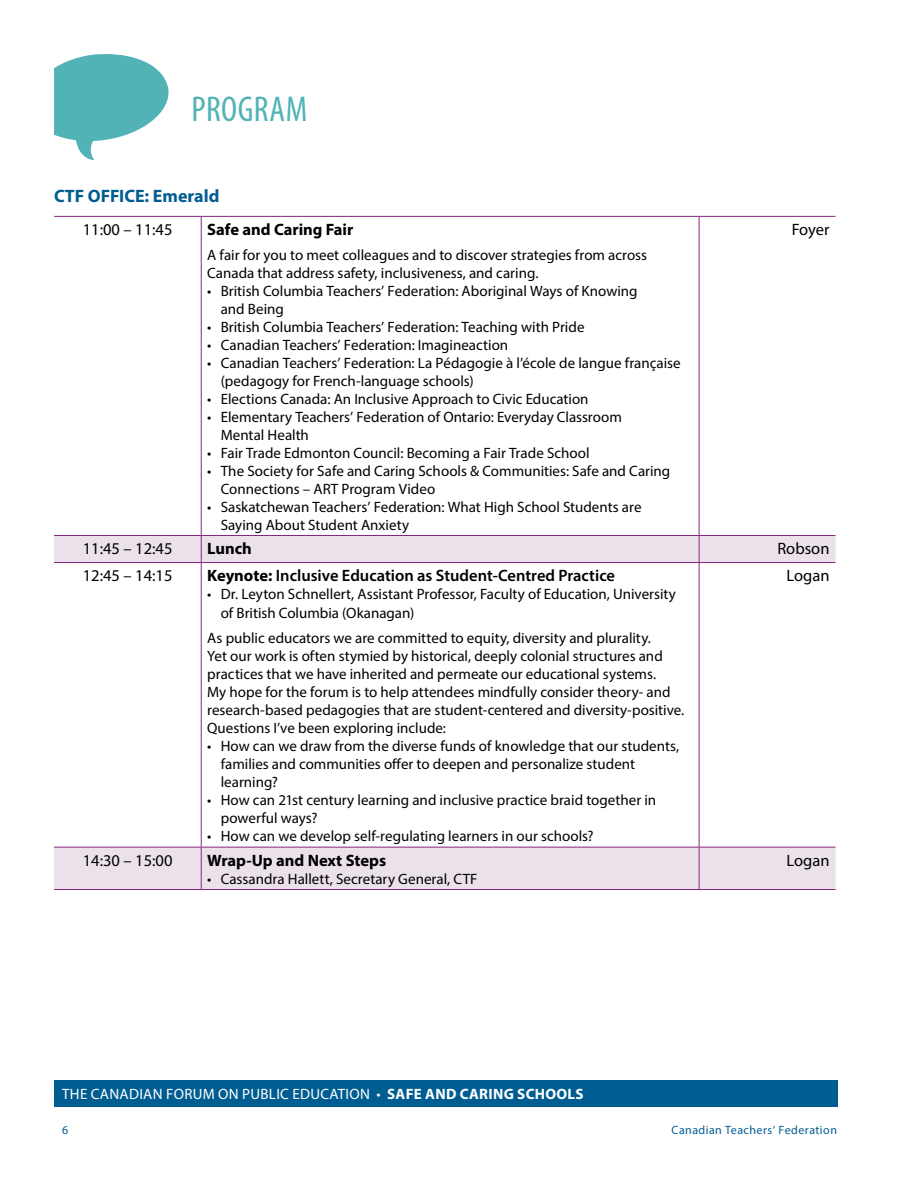
<style>
.page{position:relative;width:918px;height:1188px;background:#fff}
.page>*{position:absolute;margin:0;border:0;box-sizing:border-box;transform-origin:0 0}
.t1{font:condensed 36px "Myriad Pro";letter-spacing:.01em;color:#52b3b6}
.t2{font:700 18px "Myriad Pro";color:#005d92}
.t3{font:16.5px "Myriad Pro";color:#000}
.t4{font:600 16.5px "Myriad Pro";color:#000}
.t5{font:700 16.5px "Myriad Pro";color:#000}
.t6{font:15px/18px "Myriad Pro";color:#000}
.t7{font:15px "Myriad Pro";letter-spacing:.02em;color:#fff}
.t8{font:12px "Myriad Pro";letter-spacing:.04em;color:#005d92}
.s1{font-weight:700}
</style>
<div class="page">
<div style="left:54px;top:1080px;width:783px;height:27px;background:#005d92"></div>
<svg style="left:54px;top:54px;width:115px;height:106px"></svg>
<svg style="left:54px;top:536px;width:782px;height:353px"></svg>
<hr style="left:201px;top:216px;width:498px;height:1px;background:#86277f">
<hr style="left:699px;top:216px;width:137px;height:1px;background:#86277f">
<hr style="left:54px;top:535px;width:147px;height:1px;background:#86277f">
<hr style="left:201px;top:535px;width:498px;height:1px;background:#86277f">
<hr style="left:699px;top:535px;width:137px;height:1px;background:#86277f">
<hr style="left:54px;top:562px;width:147px;height:1px;background:#86277f">
<hr style="left:201px;top:562px;width:498px;height:1px;background:#86277f">
<hr style="left:699px;top:562px;width:137px;height:1px;background:#86277f">
<hr style="left:54px;top:847px;width:147px;height:1px;background:#86277f">
<hr style="left:201px;top:847px;width:498px;height:1px;background:#86277f">
<hr style="left:699px;top:847px;width:137px;height:1px;background:#86277f">
<hr style="left:54px;top:889px;width:147px;height:1px;background:#86277f">
<hr style="left:201px;top:889px;width:498px;height:1px;background:#86277f">
<hr style="left:699px;top:889px;width:137px;height:1px;background:#86277f">
<hr style="left:201px;top:217px;width:1px;height:318px;background:#86277f">
<hr style="left:699px;top:217px;width:1px;height:318px;background:#86277f">
<svg style="left:201px;top:536px;width:1px;height:26px"></svg>
<svg style="left:699px;top:536px;width:1px;height:26px"></svg>
<hr style="left:201px;top:563px;width:1px;height:284px;background:#86277f">
<hr style="left:699px;top:563px;width:1px;height:284px;background:#86277f">
<hr style="left:201px;top:848px;width:1px;height:41px;background:#86277f">
<hr style="left:699px;top:848px;width:1px;height:41px;background:#86277f">
<hr style="left:54px;top:216px;width:147px;height:1px;background:#86277f">
<h1 class="t1" style="left:192px;top:87px;width:117px">PROGRAM</h1>
<p class="t2" style="left:54px;top:184px;width:167px">CTF OFFICE: Emerald</p>
<p class="t3" style="left:83px;top:219px;width:91px">11:00 – 11:45</p>
<p class="t5" style="left:207px;top:218px;width:148px">Safe and Caring Fair</p>
<p class="t6" style="left:207px;top:245px;width:441px">A fair for you to meet colleagues and to discover strategies from across<br>Canada that address safety, inclusiveness, and caring.</p>
<p class="t6" style="left:221px;top:281px;width:418px;text-indent:-14px">• British Columbia Teachers’ Federation: Aboriginal Ways of Knowing and Being</p>
<p class="t6" style="left:207px;top:317px;width:379px">• British Columbia Teachers’ Federation: Teaching with Pride</p>
<p class="t6" style="left:207px;top:335px;width:303px">• Canadian Teachers’ Federation: Imagineaction</p>
<p class="t6" style="left:221px;top:353px;width:462px;text-indent:-14px">• Canadian Teachers’ Federation: La Pédagogie à l’école de langue française (pedagogy for French-language schools)</p>
<p class="t6" style="left:207px;top:389px;width:383px">• Elections Canada: An Inclusive Approach to Civic Education</p>
<p class="t6" style="left:221px;top:407px;width:403px;text-indent:-14px">• Elementary Teachers’ Federation of Ontario: Everyday Classroom<br>Mental Health</p>
<p class="t6" style="left:207px;top:443px;width:384px">• Fair Trade Edmonton Council: Becoming a Fair Trade School</p>
<p class="t6" style="left:221px;top:461px;width:451px;text-indent:-14px">• The Society for Safe and Caring Schools &amp; Communities: Safe and Caring<br>Connections – ART Program Video</p>
<p class="t6" style="left:221px;top:497px;width:422px;text-indent:-14px">• Saskatchewan Teachers’ Federation: What High School Students are<br>Saying About Student Anxiety</p>
<p class="t3" style="left:792px;top:219px;width:39px">Foyer</p>
<p class="t3" style="left:83px;top:538px;width:91px">11:45 – 12:45</p>
<p class="t5" style="left:207px;top:538px;width:46px">Lunch</p>
<p class="t3" style="left:777px;top:538px;width:54px">Robson</p>
<p class="t3" style="left:83px;top:565px;width:91px">12:45 – 14:15</p>
<p class="t4" style="left:207px;top:565px;width:409px"><span class="s1">Keynote:</span> Inclusive Education as Student-Centred Practice</p>
<p class="t6" style="left:221px;top:584px;width:457px;line-height:19.5px;text-indent:-14px">• Dr. Leyton Schnellert, Assistant Professor, Faculty of Education, University of British Columbia (Okanagan)</p>
<p class="t6" style="left:207px;top:629px;width:479px">As public educators we are committed to equity, diversity and plurality.<br>Yet our work is often stymied by historical, deeply colonial structures and practices that we have inherited and permeate our educational systems.<br>My hope for the forum is to help attendees mindfully consider theory- and research-based pedagogies that are student-centered and diversity-positive.<br>Questions I’ve been exploring include:</p>
<p class="t6" style="left:221px;top:737px;width:460px;text-indent:-14px">• How can we draw from the diverse funds of knowledge that our students, families and communities offer to deepen and personalize student learning?</p>
<p class="t6" style="left:221px;top:791px;width:437px;text-indent:-14px">• How can 21st century learning and inclusive practice braid together in powerful ways?</p>
<p class="t6" style="left:207px;top:827px;width:388px">• How can we develop self-regulating learners in our schools?</p>
<p class="t3" style="left:787px;top:565px;width:44px">Logan</p>
<p class="t3" style="left:83px;top:850px;width:91px">14:30 – 15:00</p>
<p class="t5" style="left:207px;top:849px;width:181px">Wrap-Up and Next Steps</p>
<p class="t6" style="left:207px;top:869px;width:272px">• Cassandra Hallett, Secretary General, CTF</p>
<p class="t7" style="left:62px;top:1084px;width:523px">THE CANADIAN FORUM ON PUBLIC EDUCATION • <span class="s1">SAFE AND CARING SCHOOLS</span></p>
<p class="t3" style="left:787px;top:850px;width:44px">Logan</p>
<p class="t8" style="left:62px;top:1122px;width:8px">6</p>
<p class="t8" style="left:672px;top:1122px;width:167px">Canadian Teachers’ Federation</p>
</div>
